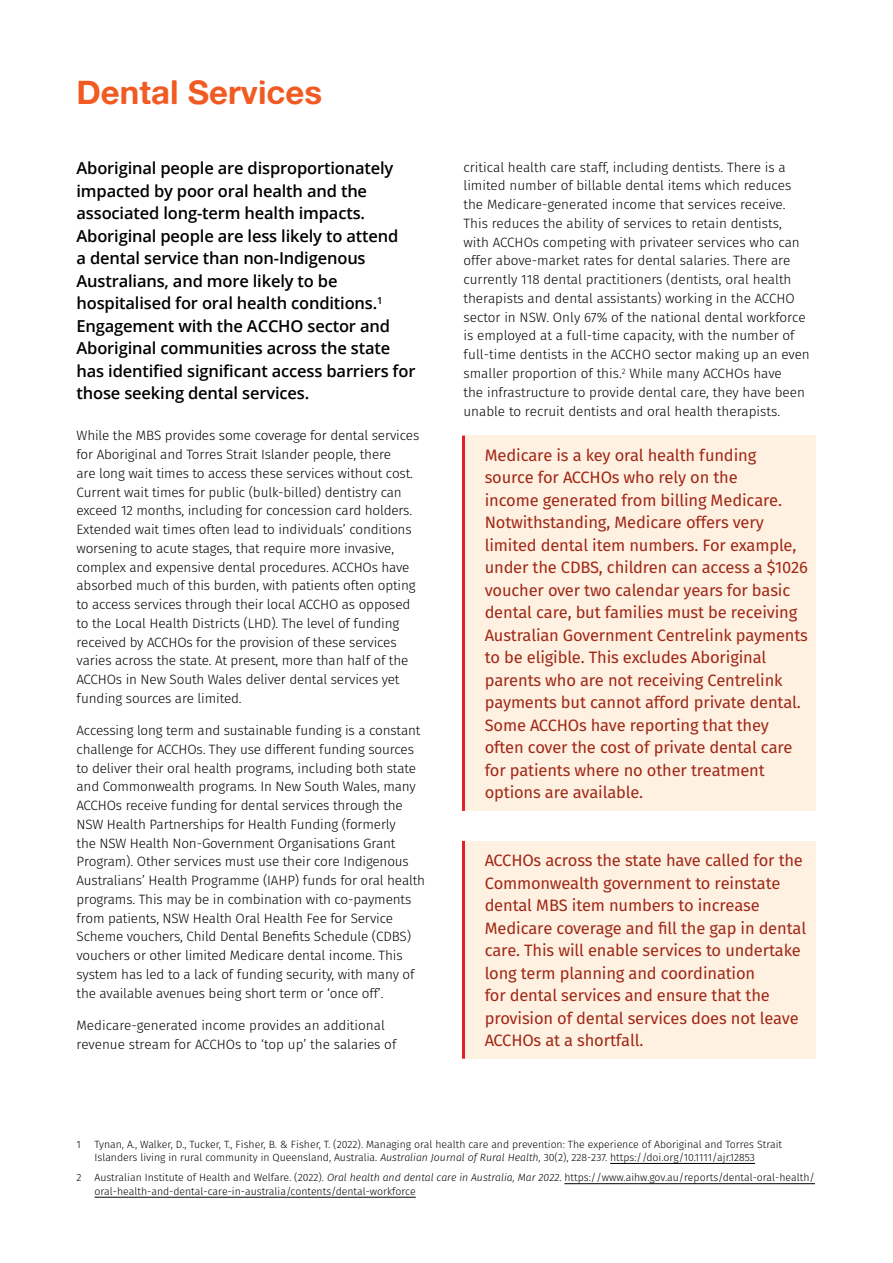
<style>
.page{position:relative;width:893px;height:1263px;background:#fff}
.page>*{position:absolute;margin:0;border:0;box-sizing:border-box;transform-origin:0 0}
.Heading_1{font:33px "Alte Haas Grotesk Bold";color:#f15a22}
.Box{font:16.5px/22.5px "Fira Sans";letter-spacing:-.01em;color:#a02816}
.Standfirst{font:600 16.5px/22.5px "Open Sans";letter-spacing:-.01em;color:#000}
.Body_copy{font:300 13.5px/18.8px "Fira Sans";letter-spacing:-.01em;color:#000}
.Footnotes{font:300 10.5px/13.5px "Fira Sans";color:#000}
.s1{font-style:italic}
</style>
<div class="page">
<div style="left:463px;top:436px;width:353px;height:375px;background:#fff1e2"></div>
<hr style="left:462px;top:436px;width:3px;height:375px;background:#e31f27">
<div style="left:463px;top:841px;width:353px;height:218px;background:#fff1e2"></div>
<hr style="left:462px;top:841px;width:3px;height:218px;background:#e31f27">
<hr style="left:610px;top:1163px;width:145px;height:1px;background:#000">
<hr style="left:564px;top:1183px;width:251px;height:1px;background:#000">
<hr style="left:95px;top:1197px;width:321px;height:1px;background:#000">
<p class="Heading_1" style="left:77px;top:72px;width:247px">Dental Services</p>
<p class="Standfirst" style="left:77px;top:157px;width:340px">Aboriginal people are disproportionately impacted by poor oral health and the associated long-term health impacts.<br>Aboriginal people are less likely to attend<br>a dental service than non-Indigenous Australians, and more likely to be hospitalised for oral health conditions.<sup>1<br></sup>Engagement with the ACCHO sector and Aboriginal communities across the state has identified significant access barriers for those seeking dental services.</p>
<p class="Body_copy" style="left:77px;top:426px;width:344px">While the MBS provides some coverage for dental services for Aboriginal and Torres Strait Islander people, there<br>are long wait times to access these services without cost.<br>Current wait times for public (bulk-billed) dentistry can exceed 12 months, including for concession card holders.<br>Extended wait times often lead to individuals’ conditions worsening to acute stages, that require more invasive, complex and expensive dental procedures. ACCHOs have absorbed much of this burden, with patients often opting to access services through their local ACCHO as opposed to the Local Health Districts (LHD). The level of funding received by ACCHOs for the provision of these services varies across the state. At present, more than half of the ACCHOs in New South Wales deliver dental services yet funding sources are limited.</p>
<p class="Body_copy" style="left:77px;top:721px;width:350px">Accessing long term and sustainable funding is a constant challenge for ACCHOs. They use different funding sources to deliver their oral health programs, including both state and Commonwealth programs. In New South Wales, many ACCHOs receive funding for dental services through the NSW Health Partnerships for Health Funding (formerly<br>the NSW Health Non-Government Organisations Grant Program). Other services must use their core Indigenous Australians’ Health Programme (IAHP) funds for oral health programs. This may be in combination with co-payments from patients, NSW Health Oral Health Fee for Service Scheme vouchers, Child Dental Benefits Schedule (CDBS) vouchers or other limited Medicare dental income. This system has led to a lack of funding security, with many of the available avenues being short term or ‘once off’.</p>
<p class="Body_copy" style="left:77px;top:1016px;width:321px">Medicare-generated income provides an additional revenue stream for ACCHOs to ‘top up’ the salaries of</p>
<p class="Body_copy" style="left:463px;top:158px;width:348px">critical health care staff, including dentists. There is a limited number of billable dental items which reduces the Medicare-generated income that services receive.<br>This reduces the ability of services to retain dentists, with ACCHOs competing with privateer services who can offer above-market rates for dental salaries. There are currently 118 dental practitioners (dentists, oral health therapists and dental assistants) working in the ACCHO sector in NSW. Only 67% of the national dental workforce is employed at a full-time capacity, with the number of full-time dentists in the ACCHO sector making up an even smaller proportion of this.<sup>2</sup> While many ACCHOs have<br>the infrastructure to provide dental care, they have been unable to recruit dentists and oral health therapists.</p>
<p class="Box" style="left:485px;top:444px;width:325px">Medicare is a key oral health funding source for ACCHOs who rely on the<br>income generated from billing Medicare.<br>Notwithstanding, Medicare offers very limited dental item numbers. For example, under the CDBS, children can access a $1026 voucher over two calendar years for basic dental care, but families must be receiving Australian Government Centrelink payments to be eligible. This excludes Aboriginal parents who are not receiving Centrelink payments but cannot afford private dental.<br>Some ACCHOs have reporting that they often cover the cost of private dental care for patients where no other treatment options are available.</p>
<p class="Box" style="left:485px;top:849px;width:323px">ACCHOs across the state have called for the Commonwealth government to reinstate dental MBS item numbers to increase Medicare coverage and fill the gap in dental care. This will enable services to undertake long term planning and coordination<br>for dental services and ensure that the provision of dental services does not leave ACCHOs at a shortfall.</p>
<p class="Footnotes" style="left:77px;top:1137px;width:6px">1</p>
<p class="Footnotes" style="left:95px;top:1137px;width:689px">Tynan, A., Walker, D., Tucker, T., Fisher, B. &amp; Fisher, T. (2022). Managing oral health care and prevention: The experience of Aboriginal and Torres Strait<br>Islanders living in rural community in Queensland, Australia. <span class="s1">Australian Journal of Rural Health,</span> 30(2), 228-237. https://doi.org/10.1111/ajr.12853</p>
<p class="Footnotes" style="left:95px;top:1171px;width:722px;text-indent:-18px">2 Australian Institute of Health and Welfare. (2022). <span class="s1">Oral health and dental care in Australia, Mar 2022</span>. https://www.aihw.gov.au/reports/dental-oral-health/ oral-health-and-dental-care-in-australia/contents/dental-workforce</p>
</div>
